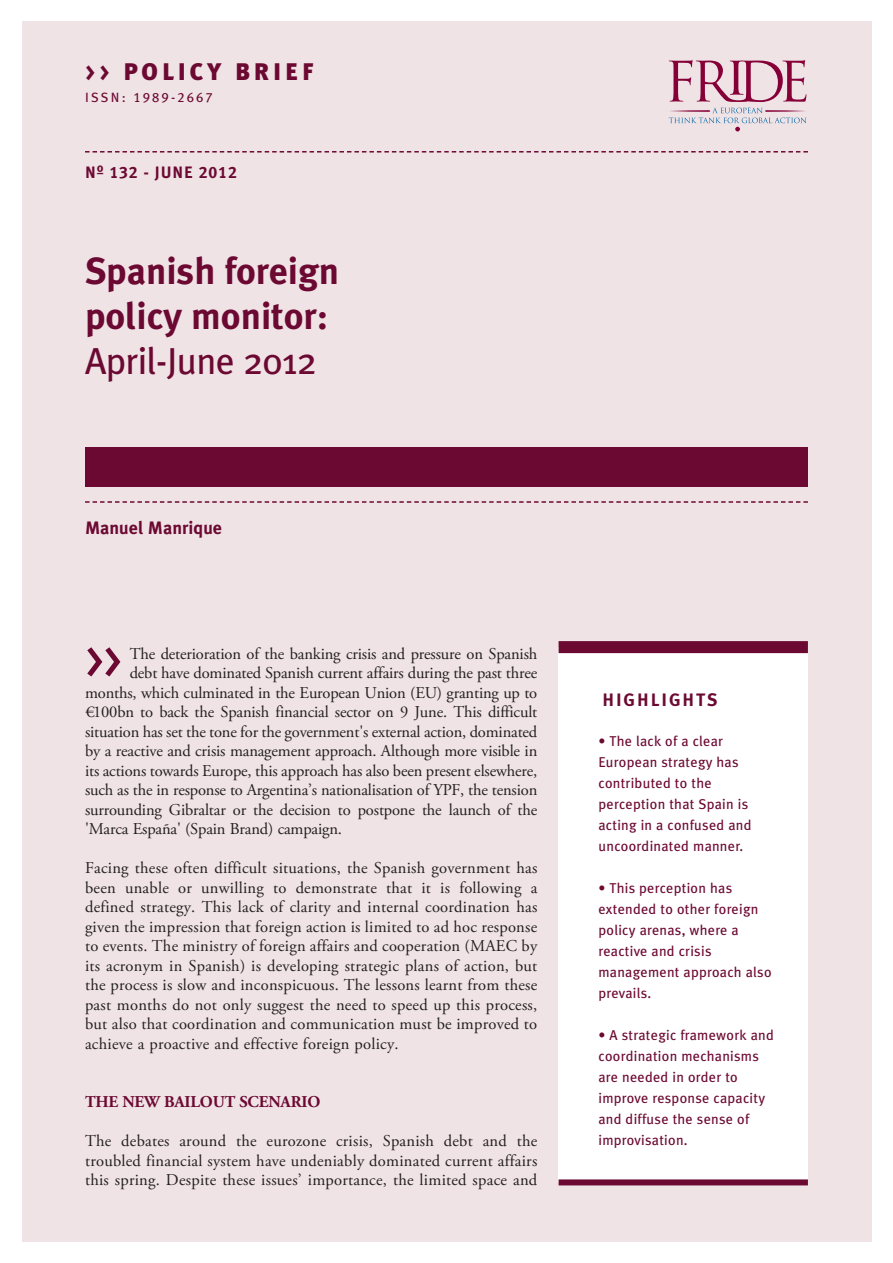
<style>
.page{position:relative;width:893px;height:1263px;background:#fff}
.page>*{position:absolute;margin:0;border:0;box-sizing:border-box;transform-origin:0 0}
.t1{font:54px "Meta Plus Book Caps";color:#6c0932}
.t2{font:700 37.5px/45px "Meta Plus";color:#6c0932}
.t3{font:37.5px "Meta Plus";letter-spacing:-.015em;color:#6c0932}
.t4{font:900 24px "Meta Plus";letter-spacing:.165em;color:#6c0932}
.t5{font:700 18px "Meta Plus";color:#6c0932}
.t6{font:700 18px "Meta Plus";letter-spacing:.11em;color:#6c0932}
.t7{font:16.5px/19.5px "Adobe Garamond Pro";letter-spacing:-.01em;color:#231f20;text-align:justify}
.t8{font:700 16.5px "Adobe Garamond Pro";letter-spacing:-.01em;color:#6c0932}
.t9{font:16.5px "Meta Plus Bold Caps";letter-spacing:.055em;color:#6c0932}
.t10{font:14.25px/21px "Meta Plus";letter-spacing:.02em;color:#6c0932}
.t11{font:13.5px "Meta Plus Book Caps";letter-spacing:.16em;color:#6c0932}
.s1{font-family:"Meta Plus Bold Caps";font-weight:400}
</style>
<div class="page">
<div style="left:22px;top:22px;width:850px;height:1220px;background:#efe3e5"></div>
<svg style="left:85px;top:151px;width:723px;height:2px"></svg>
<div style="left:85px;top:447px;width:723px;height:39px;background:#6c0932"></div>
<svg style="left:85px;top:501px;width:723px;height:2px"></svg>
<div style="left:559px;top:647px;width:249px;height:535px;background:#fff"></div>
<div style="left:559px;top:641px;width:249px;height:12px;background:#6c0932"></div>
<div style="left:559px;top:1179px;width:249px;height:6px;background:#6c0932"></div>
<svg style="left:669px;top:60px;width:137px;height:71px"></svg>
<h3 class="t4" style="left:85px;top:57px;width:230px"><span class="s1">&gt;&gt;</span> POLICY BRIEF</h3>
<p class="t11" style="left:85px;top:90px;width:129px">ISSN: 1989-2667</p>
<p class="t9" style="left:85px;top:162px;width:153px">Nº 132 - JUNE 2012</p>
<h2 class="t2" style="left:85px;top:248px;width:256px">Spanish foreign policy monitor:</h2>
<h2 class="t3" style="left:85px;top:339px;width:233px">April-June 2012</h2>
<p class="t5" style="left:85px;top:518px;width:139px">Manuel Manrique</p>
<h1 class="t1" style="left:85px;top:628px;width:38px">&gt;&gt;</h1>
<p class="t7" style="left:130px;top:645px;width:409px">The deterioration of the banking crisis and pressure on Spanish</p>
<p class="t7" style="left:130px;top:664px;width:409px">debt have dominated Spanish current affairs during the past three</p>
<p class="t7" style="left:85px;top:684px;width:454px">months, which culminated in the European Union (EU) granting up to</p>
<p class="t7" style="left:85px;top:703px;width:454px">€100bn to back the Spanish financial sector on 9 June. This difficult</p>
<p class="t7" style="left:85px;top:723px;width:454px">situation has set the tone for the government's external action, dominated</p>
<p class="t7" style="left:85px;top:742px;width:454px">by a reactive and crisis management approach. Although more visible in</p>
<p class="t7" style="left:85px;top:762px;width:454px">its actions towards Europe, this approach has also been present elsewhere,</p>
<p class="t7" style="left:85px;top:781px;width:454px">such as the in response to Argentina’s nationalisation of YPF, the tension</p>
<p class="t7" style="left:85px;top:801px;width:454px">surrounding Gibraltar or the decision to postpone the launch of the</p>
<p class="t7" style="left:85px;top:820px;width:258px">'Marca España' (Spain Brand) campaign.</p>
<p class="t7" style="left:85px;top:859px;width:454px">Facing these often difficult situations, the Spanish government has been unable or unwilling to demonstrate that it is following a defined strategy. This lack of clarity and internal coordination has given the impression that foreign action is limited to ad hoc response to events. The ministry of foreign affairs and cooperation (MAEC by its acronym in Spanish) is developing strategic plans of action, but the process is slow and inconspicuous. The lessons learnt from these past months do not only suggest the need to speed up this process, but also that coordination and communication must be improved to achieve a proactive and effective foreign policy.</p>
<p class="t8" style="left:85px;top:1095px;width:237px">THE NEW BAILOUT SCENARIO</p>
<p class="t7" style="left:85px;top:1132px;width:454px">The debates around the eurozone crisis, Spanish debt and the troubled financial system have undeniably dominated current affairs this spring. Despite these issues’ importance, the limited space and</p>
<p class="t6" style="left:602px;top:689px;width:117px">HIGHLIGHTS</p>
<p class="t10" style="left:598px;top:730px;width:155px">• The lack of a clear<br>European strategy has contributed to the perception that Spain is acting in a confused and uncoordinated manner.</p>
<p class="t10" style="left:598px;top:877px;width:175px">• This perception has extended to other foreign policy arenas, where a reactive and crisis management approach also prevails.</p>
<p class="t10" style="left:598px;top:1025px;width:177px">• A strategic framework and coordination mechanisms are needed in order to improve response capacity and diffuse the sense of improvisation.</p>
</div>
